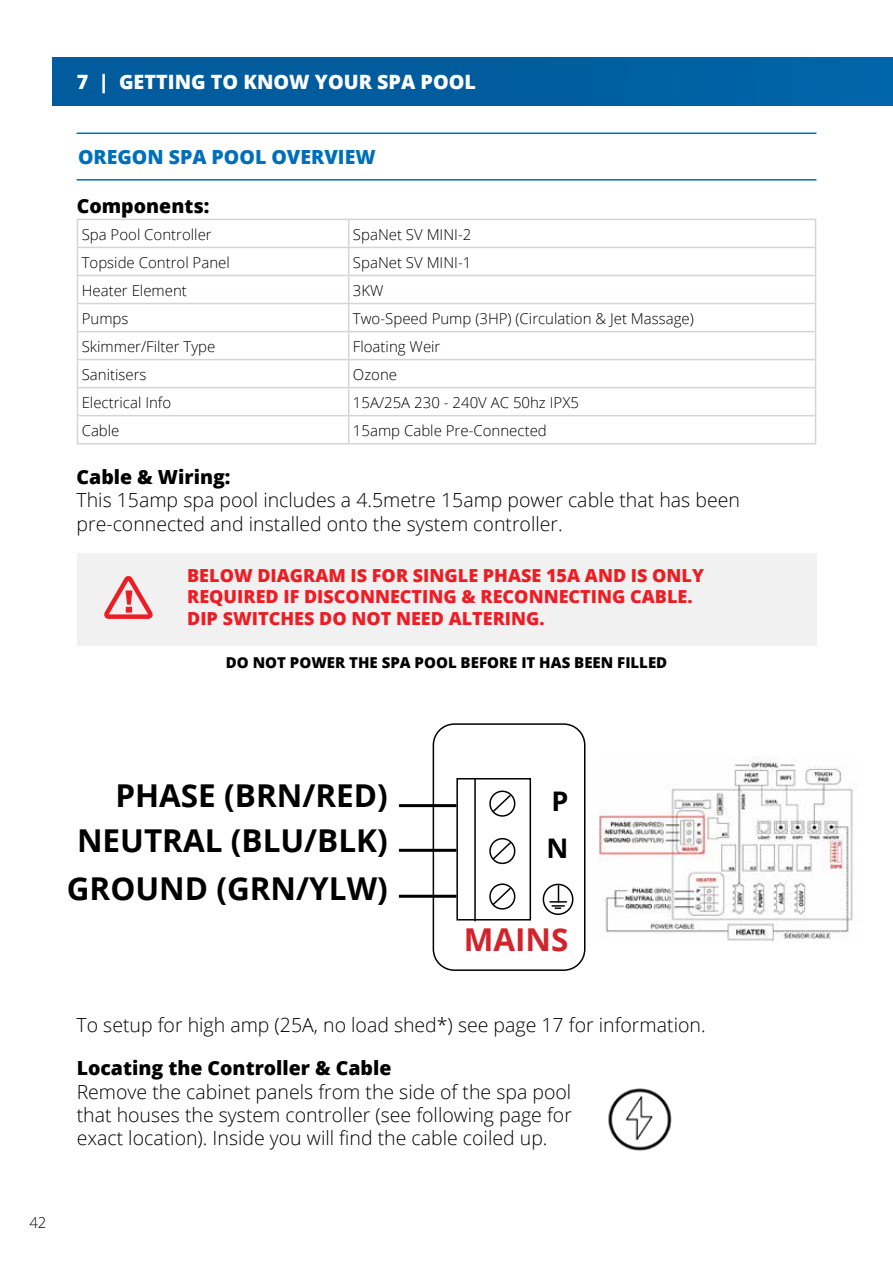
<style>
.page{position:relative;width:893px;height:1263px;background:#fff}
.page>*{position:absolute;margin:0;border:0;box-sizing:border-box;transform-origin:0 0}
.t1{font:700 31.5px/46.3px "Open Sans";color:#000;text-align:right}
.t2{font:700 31.5px "Open Sans";color:#d2232a}
.t3{font:700 27px/47.4px "Open Sans";color:#000}
.t4{font:800 19.8px "Open Sans";color:#fff}
.t5{font:300 19.5px/23.4px "Open Sans";color:#000}
.t6{font:800 19.5px "Open Sans";color:#000}
.t7{font:800 19.5px "Open Sans";color:#006fba}
.t8{font:800 18px/21.6px "Open Sans";color:#ed1d24}
.t9{font:300 15px "Open Sans";color:#000}
.t10{font:800 15px "Open Sans";color:#000}
</style>
<div class="page">
<div style="left:52px;top:57px;width:841px;height:48px;background:linear-gradient(to right,#005a98,#0063a7)"></div>
<hr style="left:77px;top:179px;width:739px;height:2px;background:#006fba">
<hr style="left:77px;top:133px;width:739px;height:1px;background:#006fba">
<hr style="left:77px;top:219px;width:272px;height:1px;background:#d3d5d6">
<hr style="left:349px;top:219px;width:467px;height:1px;background:#d3d5d6">
<hr style="left:77px;top:247px;width:272px;height:1px;background:#d3d5d6">
<hr style="left:349px;top:247px;width:467px;height:1px;background:#d3d5d6">
<hr style="left:77px;top:275px;width:272px;height:1px;background:#d3d5d6">
<hr style="left:349px;top:275px;width:467px;height:1px;background:#d3d5d6">
<hr style="left:77px;top:303px;width:272px;height:1px;background:#d3d5d6">
<hr style="left:349px;top:303px;width:467px;height:1px;background:#d3d5d6">
<hr style="left:77px;top:331px;width:272px;height:1px;background:#d3d5d6">
<hr style="left:349px;top:331px;width:467px;height:1px;background:#d3d5d6">
<hr style="left:77px;top:359px;width:272px;height:1px;background:#d3d5d6">
<hr style="left:349px;top:359px;width:467px;height:1px;background:#d3d5d6">
<hr style="left:77px;top:387px;width:272px;height:1px;background:#d3d5d6">
<hr style="left:349px;top:387px;width:467px;height:1px;background:#d3d5d6">
<hr style="left:77px;top:415px;width:272px;height:1px;background:#d3d5d6">
<svg style="left:77px;top:220px;width:1px;height:223px"></svg>
<hr style="left:349px;top:415px;width:467px;height:1px;background:#d3d5d6">
<svg style="left:348px;top:220px;width:1px;height:223px"></svg>
<svg style="left:815px;top:220px;width:1px;height:223px"></svg>
<hr style="left:77px;top:443px;width:272px;height:1px;background:#d3d5d6">
<hr style="left:349px;top:443px;width:467px;height:1px;background:#d3d5d6">
<div style="left:77px;top:553px;width:739px;height:92px;background:#f1f1f2"></div>
<svg style="left:104px;top:576px;width:49px;height:43px"></svg>
<div style="left:433px;top:723px;width:152px;height:248px;border:2px solid #000;border-radius:21px"></div>
<div style="left:456px;top:778px;width:75px;height:142px;border:2px solid #000"></div>
<div style="left:489px;top:790px;width:26px;height:27px;border:2px solid #000;border-radius:50%"></div>
<div style="left:489px;top:838px;width:26px;height:26px;border:2px solid #000;border-radius:50%"></div>
<div style="left:489px;top:883px;width:26px;height:27px;border:2px solid #000;border-radius:50%"></div>
<div style="left:543px;top:884px;width:30px;height:31px;border:2px solid #000;border-radius:50%"></div>
<svg style="left:491px;top:793px;width:21px;height:21px"></svg>
<svg style="left:491px;top:841px;width:21px;height:20px"></svg>
<svg style="left:491px;top:886px;width:21px;height:21px"></svg>
<hr style="left:474px;top:779px;width:2px;height:142px;background:#000">
<hr style="left:399px;top:804px;width:57px;height:3px;background:#000">
<hr style="left:399px;top:849px;width:57px;height:3px;background:#000">
<hr style="left:399px;top:895px;width:57px;height:3px;background:#000">
<svg style="left:549px;top:885px;width:18px;height:24px"></svg>
<img style="left:600px;top:757px;width:257px;height:185px">
<img style="left:608px;top:1088px;width:64px;height:63px">
<p class="t4" style="left:77px;top:67px;width:401px">7 | GETTING TO KNOW YOUR SPA POOL</p>
<p class="t7" style="left:78px;top:142px;width:299px">OREGON SPA POOL OVERVIEW</p>
<p class="t6" style="left:77px;top:191px;width:134px">Components:</p>
<p class="t9" style="left:82px;top:224px;width:132px">Spa Pool Controller</p>
<p class="t9" style="left:353px;top:224px;width:120px">SpaNet SV MINI-2</p>
<p class="t9" style="left:82px;top:252px;width:150px">Topside Control Panel</p>
<p class="t9" style="left:353px;top:252px;width:120px">SpaNet SV MINI-1</p>
<p class="t9" style="left:82px;top:280px;width:107px">Heater Element</p>
<p class="t9" style="left:353px;top:280px;width:32px">3KW</p>
<p class="t9" style="left:82px;top:308px;width:48px">Pumps</p>
<p class="t9" style="left:353px;top:308px;width:342px">Two-Speed Pump (3HP) (Circulation &amp; Jet Massage)</p>
<p class="t9" style="left:82px;top:336px;width:135px">Skimmer/Filter Type</p>
<p class="t9" style="left:353px;top:336px;width:89px">Floating Weir</p>
<p class="t9" style="left:82px;top:364px;width:66px">Sanitisers</p>
<p class="t9" style="left:353px;top:364px;width:46px">Ozone</p>
<p class="t9" style="left:82px;top:392px;width:91px">Electrical Info</p>
<p class="t9" style="left:353px;top:392px;width:228px">15A/25A 230 - 240V AC 50hz IPX5</p>
<p class="t9" style="left:82px;top:420px;width:39px">Cable</p>
<p class="t9" style="left:353px;top:420px;width:195px">15amp Cable Pre-Connected</p>
<p class="t6" style="left:77px;top:462px;width:156px">Cable &amp; Wiring:</p>
<p class="t5" style="left:77px;top:488px;width:665px">This 15amp spa pool includes a 4.5metre 15amp power cable that has been pre-connected and installed onto the system controller.</p>
<p class="t8" style="left:187px;top:563px;width:518px">BELOW DIAGRAM IS FOR SINGLE PHASE 15A AND IS ONLY<br>REQUIRED IF DISCONNECTING &amp; RECONNECTING CABLE.<br>DIP SWITCHES DO NOT NEED ALTERING.</p>
<p class="t10" style="left:226px;top:651px;width:443px">DO NOT POWER THE SPA POOL BEFORE IT HAS BEEN FILLED</p>
<h1 class="t1" style="left:67px;top:772px;width:323px">PHASE (BRN/RED)<br>NEUTRAL (BLU/BLK)<br>GROUND (GRN/YLW)</h1>
<h2 class="t3" style="left:546px;top:776px;width:23px">P<br>N</h2>
<h1 class="t2" style="left:464px;top:917px;width:106px">MAINS</h1>
<p class="t5" style="left:77px;top:1012px;width:631px">To setup for high amp (25A, no load shed*) see page 17 for information.</p>
<p class="t6" style="left:77px;top:1053px;width:316px">Locating the Controller &amp; Cable</p>
<p class="t5" style="left:77px;top:1079px;width:497px;text-align:justify">Remove the cabinet panels from the side of the spa pool that houses the system controller (see following page for exact location). Inside you will find the cable coiled up.</p>
<p class="t9" style="left:29px;top:1212px;width:19px">42</p>
</div>
